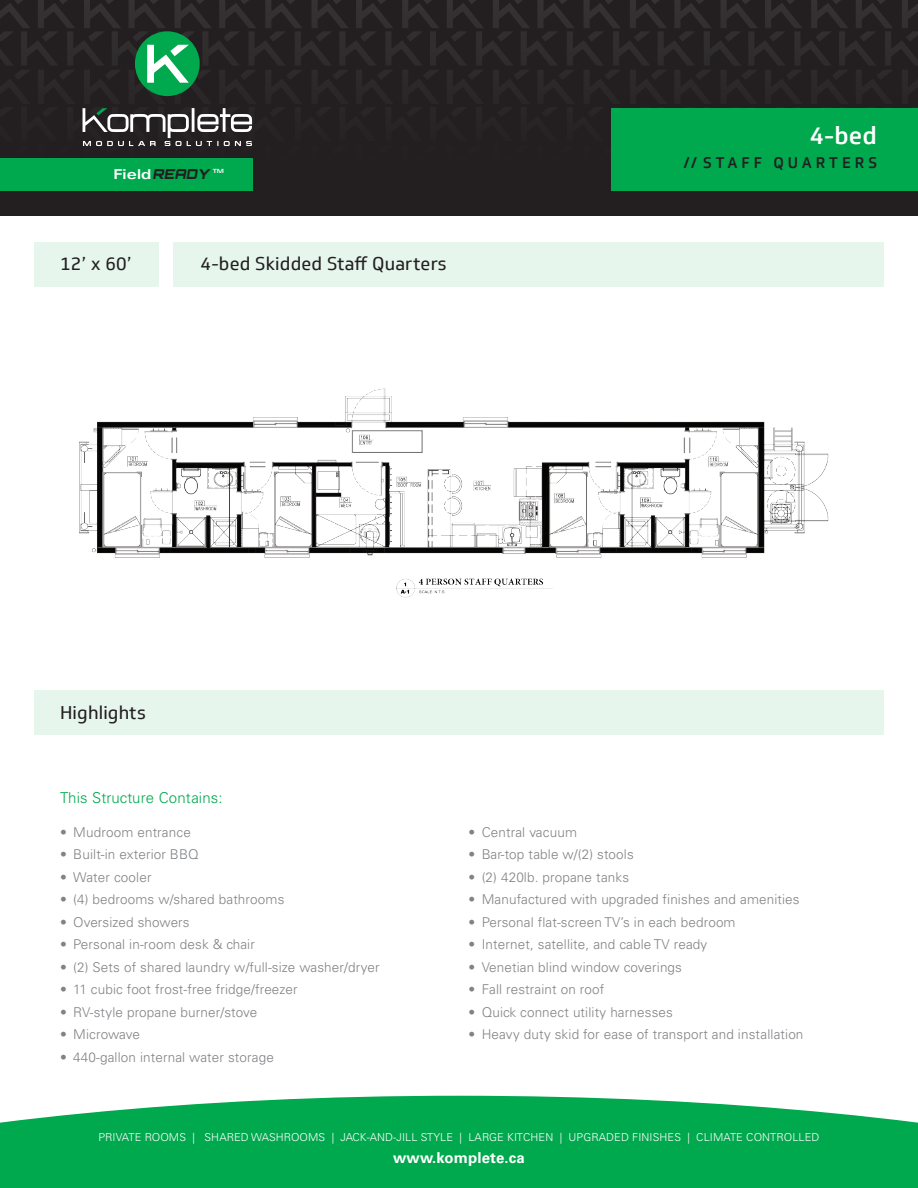
<style>
.page{position:relative;width:918px;height:1188px;background:#fff}
.page>*{position:absolute;margin:0;border:0;box-sizing:border-box;transform-origin:0 0}
.t1{font:500 24px "Soleto";color:#fff}
.t2{font:18px "Soleto";letter-spacing:.01em;color:#231f20}
.t3{font:300 15px "Univers LT Std";letter-spacing:.01em;color:#00a84e}
.t4{font:500 15px "Soleto";letter-spacing:.26em;color:#231f20}
.t5{font:700 15px "Univers LT Std";letter-spacing:.01em;color:#fff}
.t6{font:700 expanded 13.65px "Univers LT Std";letter-spacing:.01em;color:#fff}
.t7{font:300 13.5px "Univers LT Std";letter-spacing:.01em;color:#808285}
.t8{font:300 10.95px "Univers LT Std";letter-spacing:.01em;color:#fff}
.t9{font:700 expanded 5.7px "Univers LT Std";color:#fff}
.s1{font-family:"Orbitron";font-weight:900;font-style:italic;font-stretch:normal;font-size:13.8px;color:#231f20}
</style>
<div class="page">
<div style="left:0;top:0;width:918px;height:215px;background:#231f20"></div>
<svg style="left:0;top:0;width:777px;height:132px"></svg>
<div style="left:0;top:158px;width:252px;height:33px;background:#00a84e"></div>
<div style="left:34px;top:691px;width:850px;height:44px;background:#e6f6ed"></div>
<div style="left:174px;top:242px;width:710px;height:44px;background:#e6f6ed"></div>
<div style="left:34px;top:242px;width:125px;height:44px;background:#e6f6ed"></div>
<svg style="left:83px;top:108px;width:169px;height:38px"></svg>
<div style="left:135px;top:31px;width:65px;height:65px;background:#00a84e;border-radius:50%"></div>
<svg style="left:147px;top:45px;width:42px;height:38px"></svg>
<div style="left:611px;top:108px;width:307px;height:83px;background:#00a84e"></div>
<img style="left:79px;top:388px;width:750px;height:210px">
<svg style="left:0;top:1096px;width:918px;height:92px;background:#17b05e"></svg>
<p class="t6" style="left:113px;top:167px;width:100px">Field<span class="s1">READY</span></p>
<p class="t9" style="left:213px;top:168px;width:13px">TM</p>
<h2 class="t2" style="left:60px;top:253px;width:73px">12’ x 60’</h2>
<h2 class="t2" style="left:201px;top:253px;width:247px">4-bed Skidded Staff Quarters</h2>
<h1 class="t1" style="left:810px;top:121px;width:69px">4-bed</h1>
<p class="t4" style="left:683px;top:154px;width:195px">// STAFF QUARTERS</p>
<h2 class="t2" style="left:60px;top:702px;width:87px">Highlights</h2>
<p class="t3" style="left:60px;top:788px;width:164px">This Structure Contains:</p>
<p class="t7" style="left:60px;top:824px;width:132px">• Mudroom entrance</p>
<p class="t7" style="left:60px;top:846px;width:140px">• Built-in exterior BBQ</p>
<p class="t7" style="left:60px;top:869px;width:93px">• Water cooler</p>
<p class="t7" style="left:60px;top:891px;width:226px">• (4) bedrooms w/shared bathrooms</p>
<p class="t7" style="left:60px;top:914px;width:131px">• Oversized showers</p>
<p class="t7" style="left:60px;top:936px;width:196px">• Personal in-room desk &amp; chair</p>
<p class="t7" style="left:60px;top:959px;width:321px">• (2) Sets of shared laundry w/full-size washer/dryer</p>
<p class="t7" style="left:60px;top:981px;width:239px">• 11 cubic foot frost-free fridge/freezer</p>
<p class="t7" style="left:60px;top:1004px;width:199px">• RV-style propane burner/stove</p>
<p class="t7" style="left:60px;top:1026px;width:82px">• Microwave</p>
<p class="t7" style="left:60px;top:1049px;width:215px">• 440-gallon internal water storage</p>
<p class="t7" style="left:469px;top:824px;width:110px">• Central vacuum</p>
<p class="t7" style="left:469px;top:846px;width:167px">• Bar-top table w/(2) stools</p>
<p class="t7" style="left:469px;top:869px;width:162px">• (2) 420lb. propane tanks</p>
<p class="t7" style="left:469px;top:891px;width:333px">• Manufactured with upgraded finishes and amenities</p>
<p class="t7" style="left:469px;top:914px;width:269px">• Personal flat-screen TV’s in each bedroom</p>
<p class="t7" style="left:469px;top:936px;width:240px">• Internet, satellite, and cable TV ready</p>
<p class="t7" style="left:469px;top:959px;width:215px">• Venetian blind window coverings</p>
<p class="t7" style="left:469px;top:981px;width:137px">• Fall restraint on roof</p>
<p class="t7" style="left:469px;top:1004px;width:206px">• Quick connect utility harnesses</p>
<p class="t7" style="left:469px;top:1026px;width:336px">• Heavy duty skid for ease of transport and installation</p>
<p class="t8" style="left:98px;top:1131px;width:723px">PRIVATE ROOMS | SHARED WASHROOMS | JACK-AND-JILL STYLE | LARGE KITCHEN | UPGRADED FINISHES | CLIMATE CONTROLLED</p>
<p class="t5" style="left:393px;top:1149px;width:133px">www.komplete.ca</p>
</div>
